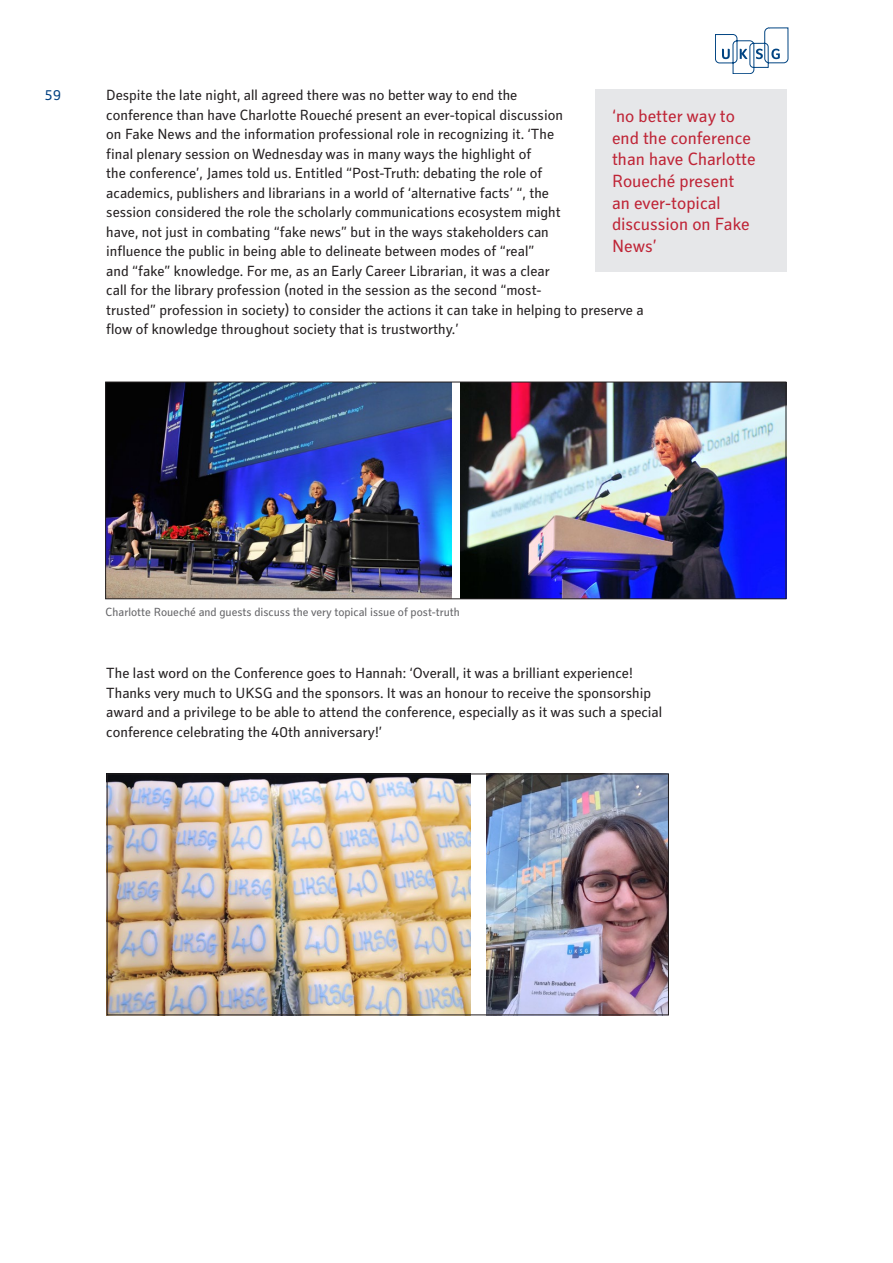
<style>
.page{position:relative;width:893px;height:1263px;background:#fff}
.page>*{position:absolute;margin:0;border:0;box-sizing:border-box;transform-origin:0 0}
.Stand_out_quote{font:18px/21.6px "Secca Std";color:#bf2436}
.Body{font:15px/19.5px "Secca Std";color:#231f20}
.t1{font:15px "Secca Std";color:#014081}
.t2{font:12px "Secca Std";color:#636366}
</style>
<div class="page">
<svg style="left:715px;top:28px;width:73px;height:46px"></svg>
<div style="left:595px;top:89px;width:191px;height:183px;background:#e6e7e9"></div>
<img style="left:107px;top:384px;width:345px;height:213px">
<img style="left:461px;top:384px;width:323px;height:213px">
<div style="left:105px;top:382px;width:681px;height:217px;border:1px solid #231f20"></div>
<img style="left:109px;top:775px;width:362px;height:238px">
<img style="left:487px;top:775px;width:180px;height:238px">
<div style="left:107px;top:773px;width:562px;height:242px;border:1px solid #231f20"></div>
<p class="t1" style="left:45px;top:87px;width:18px">59</p>
<p class="Body" style="left:106px;top:86px;width:539px">Despite the late night, all agreed there was no better way to end the<br>conference than have Charlotte Roueché present an ever-topical discussion<br>on Fake News and the information professional role in recognizing it. ‘The<br>final plenary session on Wednesday was in many ways the highlight of<br>the conference’, James told us. Entitled “Post-Truth: debating the role of<br>academics, publishers and librarians in a world of ‘alternative facts’ “, the<br>session considered the role the scholarly communications ecosystem might<br>have, not just in combating “fake news” but in the ways stakeholders can<br>influence the public in being able to delineate between modes of “real”<br>and “fake” knowledge. For me, as an Early Career Librarian, it was a clear<br>call for the library profession (noted in the session as the second “most-<br>trusted” profession in society) to consider the actions it can take in helping to preserve a flow of knowledge throughout society that is trustworthy.’</p>
<p class="Stand_out_quote" style="left:612px;top:106px;width:145px">‘no better way to end the conference than have Charlotte<br>Roueché present an ever-topical discussion on Fake<br>News’</p>
<p class="t2" style="left:105px;top:605px;width:356px">Charlotte Roueché and guests discuss the very topical issue of post-truth</p>
<p class="Body" style="left:106px;top:664px;width:558px">The last word on the Conference goes to Hannah: ‘Overall, it was a brilliant experience!<br>Thanks very much to UKSG and the sponsors. It was an honour to receive the sponsorship award and a privilege to be able to attend the conference, especially as it was such a special conference celebrating the 40th anniversary!’</p>
</div>
